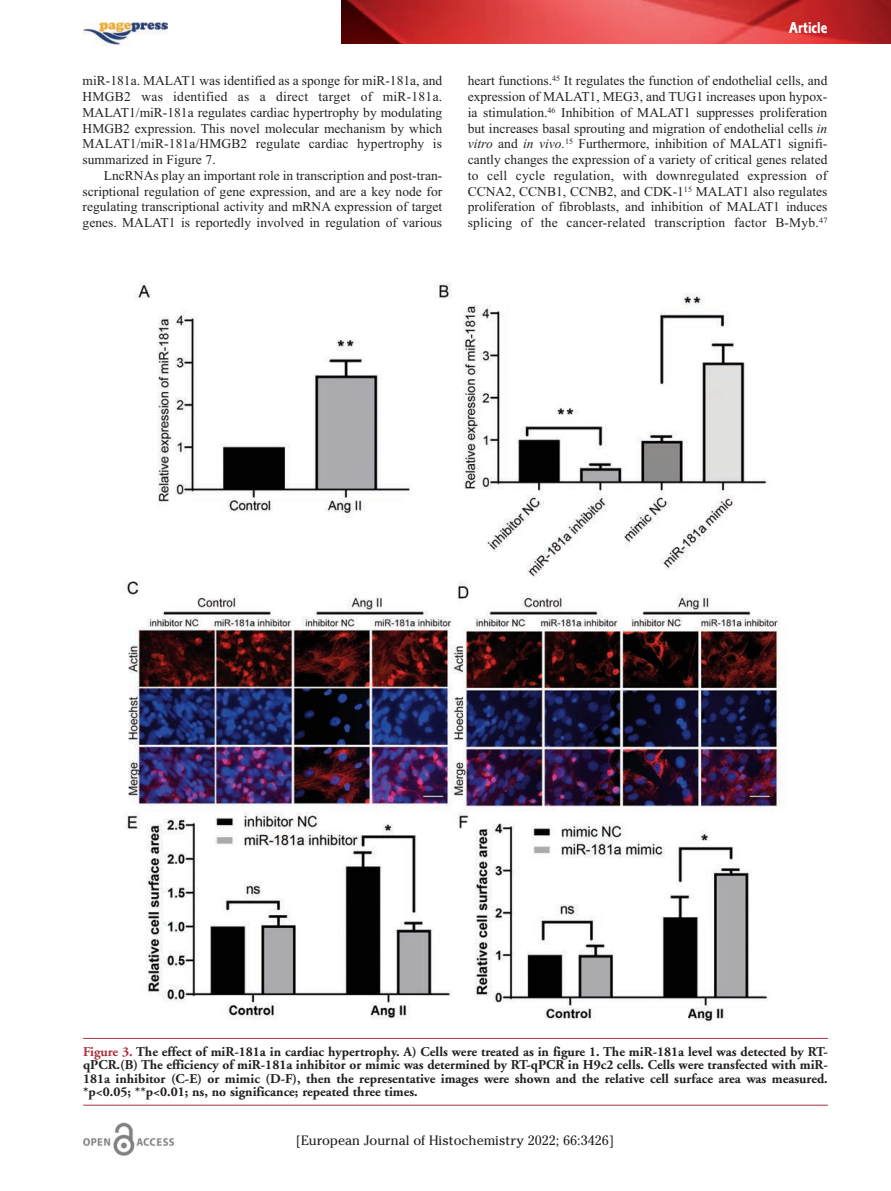
<style>
.page{position:relative;width:891px;height:1191px;background:#fff}
.page>*{position:absolute;margin:0;border:0;box-sizing:border-box;transform-origin:0 0}
.t1{font:16.5px "Corinthian Bold Condensed Plain";color:#fff}
.t2{font:13.5px/15.8px "Times New Roman";letter-spacing:.01em;color:#231f20;text-align:justify}
.t3{font:700 13.5px/13.5px "Adobe Garamond";color:#231f20;text-align:justify}
.t4{font:13.5px "Cheltenham";color:#231f20}
.s1{font-style:italic}
.s2{color:#aa323f}
</style>
<div class="page">
<svg style="left:341px;top:0;width:549px;height:43px;background:#cc3c3d"></svg>
<img style="left:83px;top:1123px;width:91px;height:33px">
<img style="left:83px;top:21px;width:84px;height:25px">
<hr style="left:83px;top:1038px;width:744px;height:1px;background:#aa323f">
<hr style="left:83px;top:1105px;width:744px;height:1px;background:#aa323f">
<img style="left:124px;top:282px;width:659px;height:743px">
<p class="t2" style="left:83px;top:73px;width:361px">miR-181a. MALAT1 was identified as a sponge for miR-181a, and HMGB2 was identified as a direct target of miR-181a.<br>MALAT1/miR-181a regulates cardiac hypertrophy by modulating HMGB2 expression. This novel molecular mechanism by which MALAT1/miR-181a/HMGB2 regulate cardiac hypertrophy is summarized in Figure 7.</p>
<p class="t2" style="left:83px;top:167px;width:361px;text-indent:21px">LncRNAs play an important role in transcription and post-tran&shy;scriptional regulation of gene expression, and are a key node for regulating transcriptional activity and mRNA expression of target genes. MALAT1 is reportedly involved in regulation of various</p>
<p class="t1" style="left:788px;top:22px;width:40px">Article</p>
<p class="t2" style="left:467px;top:73px;width:361px">heart functions.<sup>45</sup> It regulates the function of endothelial cells, and expression of MALAT1, MEG3, and TUG1 increases upon hypox&shy;ia stimulation.<sup>46</sup> Inhibition of MALAT1 suppresses proliferation but increases basal sprouting and migration of endothelial cells <span class="s1">in vitro</span> and <span class="s1">in vivo.</span><sup>15</sup> Furthermore, inhibition of MALAT1 signifi&shy;cantly changes the expression of a variety of critical genes related to cell cycle regulation, with downregulated expression of CCNA2, CCNB1, CCNB2, and CDK-1<sup>15</sup> MALAT1 also regulates proliferation of fibroblasts, and inhibition of MALAT1 induces splicing of the cancer-related transcription factor B-Myb.<sup>47</sup></p>
<p class="t3" style="left:83px;top:1046px;width:746px"><span class="s2">Figure 3.</span> The effect of miR-181a in cardiac hypertrophy. A) Cells were treated as in figure 1. The miR-181a level was detected by RT&shy;qPCR.(B) The efficiency of miR-181a inhibitor or mimic was determined by RT-qPCR in H9c2 cells. Cells were transfected with miR-181a inhibitor (C-E) or mimic (D-F), then the representative images were shown and the relative cell surface area was measured. *p&lt;0.05; **p&lt;0.01; ns, no significance; repeated three times.</p>
<p class="t4" style="left:295px;top:1133px;width:320px">[European Journal of Histochemistry 2022; 66:3426]</p>
</div>
